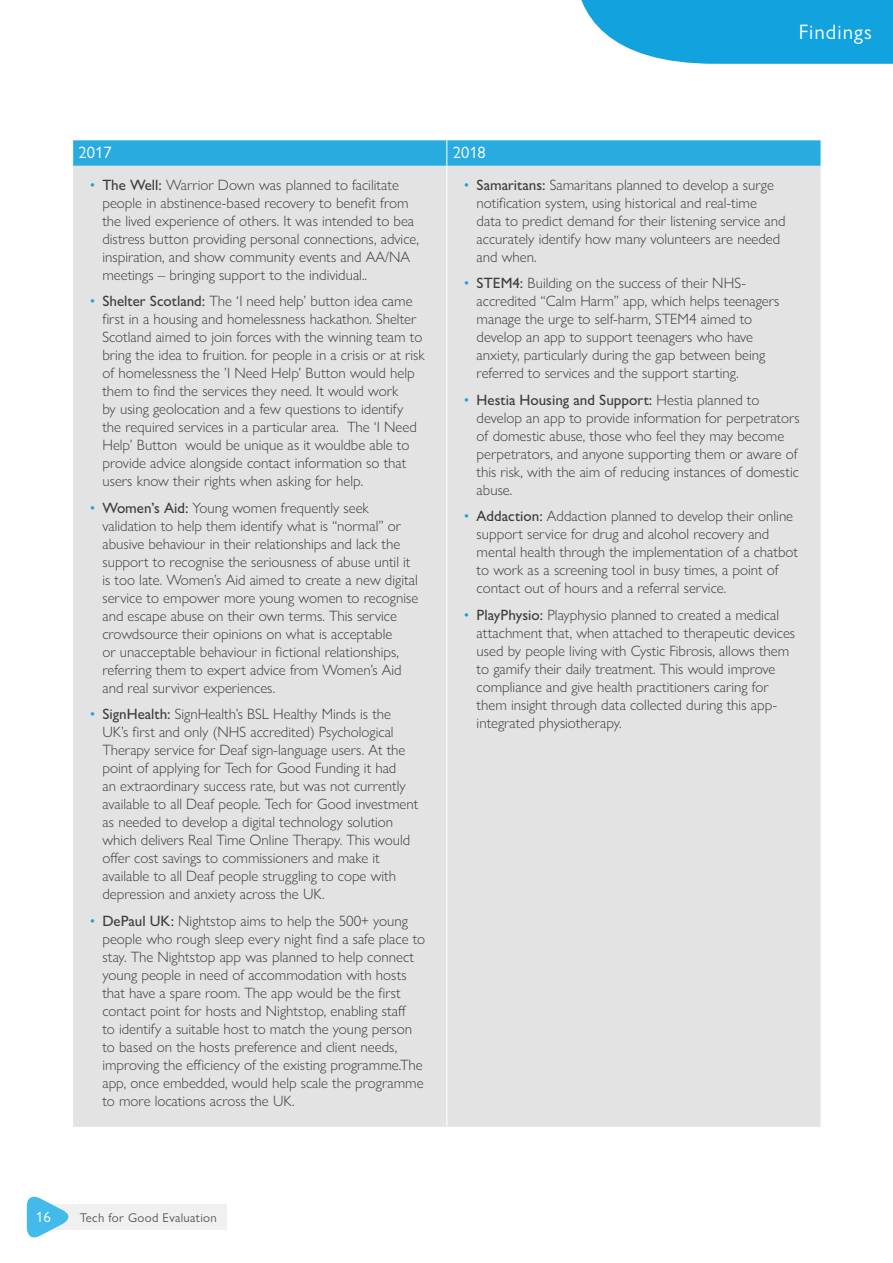
<style>
.page{position:relative;width:893px;height:1263px;background:#fff}
.page>*{position:absolute;margin:0;border:0;box-sizing:border-box;transform-origin:0 0}
.Body{font:21px "Gill Sans Nova";letter-spacing:.05em;color:#fff}
.Table_Column_title{font:16.5px "Gill Sans Nova";color:#fff}
.t1{font:300 15px/18px "Gill Sans Nova";color:#3c3c3b}
.t2{font:15px "Gill Sans Nova";color:#fff}
.t3{font:12.75px "Gill Sans Nova";letter-spacing:.025em;color:#575756}
.s1{font-weight:400;color:#12a2dd}
.s2{font-weight:500}
</style>
<div class="page">
<div style="left:35px;top:1204px;width:191px;height:26px;background:#f0f0f0"></div>
<svg style="left:27px;top:1196px;width:42px;height:42px"></svg>
<svg style="left:581px;top:0;width:312px;height:64px;background:#2bace0"></svg>
<div style="left:73px;top:166px;width:748px;height:961px;background:#e3e3e3"></div>
<svg style="left:72px;top:140px;width:749px;height:26px;background:#2fade0"></svg>
<hr style="left:446px;top:166px;width:1px;height:961px;background:#fff">
<p class="Body" style="left:799px;top:19px;width:75px">Findings</p>
<p class="Table_Column_title" style="left:79px;top:143px;width:34px">2017</p>
<p class="Table_Column_title" style="left:453px;top:143px;width:34px">2018</p>
<p class="t1" style="left:102px;top:175px;width:318px;text-indent:-13px"><span class="s1">•</span> <span class="s2">The Well:</span> Warrior Down was planned to facilitate people in abstinence-based recovery to benefit from the lived experience of others. It was intended to bea distress button providing personal connections, advice, inspiration, and show community events and AA/NA meetings – bringing support to the individual..</p>
<p class="t1" style="left:102px;top:292px;width:324px;text-indent:-13px"><span class="s1">•</span> <span class="s2">Shelter Scotland:</span> The ‘I need help’ button idea came first in a housing and homelessness hackathon. Shelter Scotland aimed to join forces with the winning team to bring the idea to fruition. for people in a crisis or at risk of homelessness the ’I Need Help’ Button would help them to find the services they need. It would work<br>by using geolocation and a few questions to identify the required services in a particular area. The ‘I Need Help’ Button would be unique as it wouldbe able to provide advice alongside contact information so that users know their rights when asking for help.</p>
<p class="t1" style="left:102px;top:498px;width:317px;text-indent:-13px"><span class="s1">•</span> <span class="s2">Women’s Aid:</span> Young women frequently seek validation to help them identify what is “normal” or abusive behaviour in their relationships and lack the support to recognise the seriousness of abuse until it is too late. Women’s Aid aimed to create a new digital service to empower more young women to recognise and escape abuse on their own terms. This service crowdsource their opinions on what is acceptable<br>or unacceptable behaviour in fictional relationships, referring them to expert advice from Women’s Aid and real survivor experiences.</p>
<p class="t1" style="left:102px;top:705px;width:317px;text-indent:-13px"><span class="s1">•</span> <span class="s2">SignHealth:</span> SignHealth’s BSL Healthy Minds is the UK’s first and only (NHS accredited) Psychological Therapy service for Deaf sign-language users. At the point of applying for Tech for Good Funding it had<br>an extraordinary success rate, but was not currently available to all Deaf people. Tech for Good investment as needed to develop a digital technology solution which delivers Real Time Online Therapy. This would offer cost savings to commissioners and make it available to all Deaf people struggling to cope with depression and anxiety across the UK.</p>
<p class="t1" style="left:102px;top:911px;width:324px;text-indent:-13px"><span class="s1">•</span> <span class="s2">DePaul UK:</span> Nightstop aims to help the 500+ young people who rough sleep every night find a safe place to stay. The Nightstop app was planned to help connect young people in need of accommodation with hosts that have a spare room. The app would be the first contact point for hosts and Nightstop, enabling staff<br>to identify a suitable host to match the young person to based on the hosts preference and client needs, improving the efficiency of the existing programme.The app, once embedded, would help scale the programme to more locations across the UK.</p>
<p class="t1" style="left:477px;top:175px;width:310px;text-indent:-13px"><span class="s1">•</span> <span class="s2">Samaritans:</span> Samaritans planned to develop a surge notification system, using historical and real-time<br>data to predict demand for their listening service and accurately identify how many volunteers are needed and when.</p>
<p class="t1" style="left:477px;top:274px;width:304px;text-indent:-13px"><span class="s1">•</span> <span class="s2">STEM4:</span> Building on the success of their NHS&shy;accredited “Calm Harm” app, which helps teenagers manage the urge to self-harm, STEM4 aimed to develop an app to support teenagers who have anxiety, particularly during the gap between being referred to services and the support starting.</p>
<p class="t1" style="left:477px;top:390px;width:325px;text-indent:-13px"><span class="s1">•</span> <span class="s2">Hestia Housing and Support:</span> Hestia planned to develop an app to provide information for perpetrators of domestic abuse, those who feel they may become perpetrators, and anyone supporting them or aware of this risk, with the aim of reducing instances of domestic abuse.</p>
<p class="t1" style="left:477px;top:507px;width:323px;text-indent:-13px"><span class="s1">•</span> <span class="s2">Addaction:</span> Addaction planned to develop their online support service for drug and alcohol recovery and mental health through the implementation of a chatbot to work as a screening tool in busy times, a point of contact out of hours and a referral service.</p>
<p class="t1" style="left:477px;top:605px;width:320px;text-indent:-13px"><span class="s1">•</span> <span class="s2">PlayPhysio:</span> Playphysio planned to created a medical attachment that, when attached to therapeutic devices used by people living with Cystic Fibrosis, allows them to gamify their daily treatment. This would improve compliance and give health practitioners caring for them insight through data collected during this app&shy;integrated physiotherapy.</p>
<p class="t2" style="left:36px;top:1208px;width:16px">16</p>
<p class="t3" style="left:80px;top:1209px;width:138px">Tech for Good Evaluation</p>
</div>
